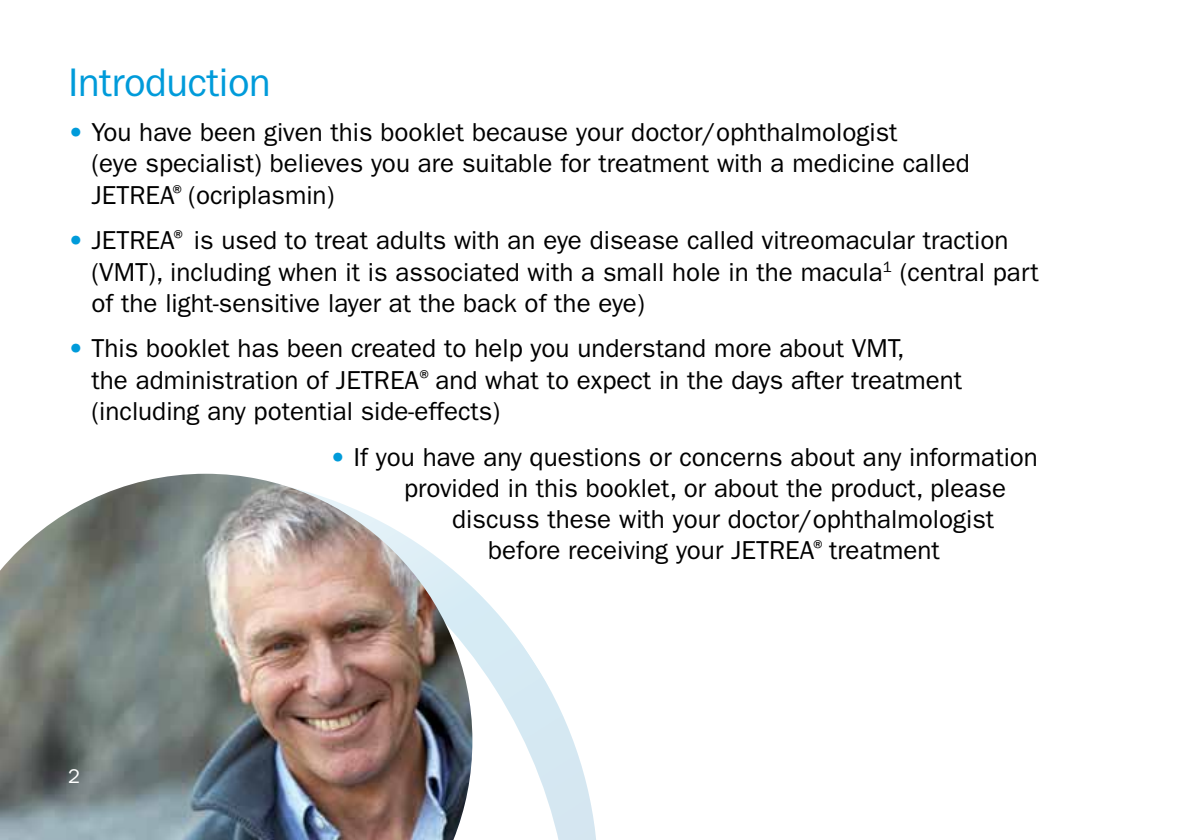
<style>
.page{position:relative;width:1191px;height:840px;background:#fff}
.page>*{position:absolute;margin:0;border:0;box-sizing:border-box;transform-origin:0 0}
.t1{font:40px "ITC Franklin Gothic Std";letter-spacing:-.01em;color:#009bda}
.t2{font:26px/31.2px "ITC Franklin Gothic Std";color:#000}
.t3{font:20px "ITC Franklin Gothic Std";color:#fff}
.s1{font-family:"ITC Franklin Gothic Std Hvy";color:#009bda}
</style>
<div class="page">
<svg style="left:472px;top:587px;width:124px;height:252px"></svg>
<img style="left:0;top:473px;width:472px;height:366px">
<h1 class="t1" style="left:68px;top:59px;width:204px">Introduction</h1>
<p class="t2" style="left:91px;top:117px;width:880px;text-indent:-23px"><span class="s1">•</span> You have been given this booklet because your doctor/ophthalmologist<br>(eye specialist) believes you are suitable for treatment with a medicine called<br>JETREA<sup>®</sup> (ocriplasmin)</p>
<p class="t2" style="left:91px;top:225px;width:949px;text-indent:-23px"><span class="s1">•</span> JETREA<sup>®</sup> is used to treat adults with an eye disease called vitreomacular traction (VMT), including when it is associated with a small hole in the macula<sup>1</sup> (central part of the light-sensitive layer at the back of the eye)</p>
<p class="t2" style="left:91px;top:333px;width:872px;text-indent:-23px"><span class="s1">•</span> This booklet has been created to help you understand more about VMT,<br>the administration of JETREA<sup>®</sup> and what to expect in the days after treatment (including any potential side-effects)</p>
<p class="t2" style="left:330px;top:441px;width:709px"><span class="s1">•</span> If you have any questions or concerns about any information</p>
<p class="t2" style="left:404px;top:472px;width:603px">provided in this booklet, or about the product, please</p>
<p class="t2" style="left:452px;top:503px;width:543px">discuss these with your doctor/ophthalmologist</p>
<p class="t2" style="left:488px;top:534px;width:453px">before receiving your JETREA<sup>®</sup> treatment</p>
<p class="t3" style="left:68px;top:764px;width:13px">2</p>
</div>
